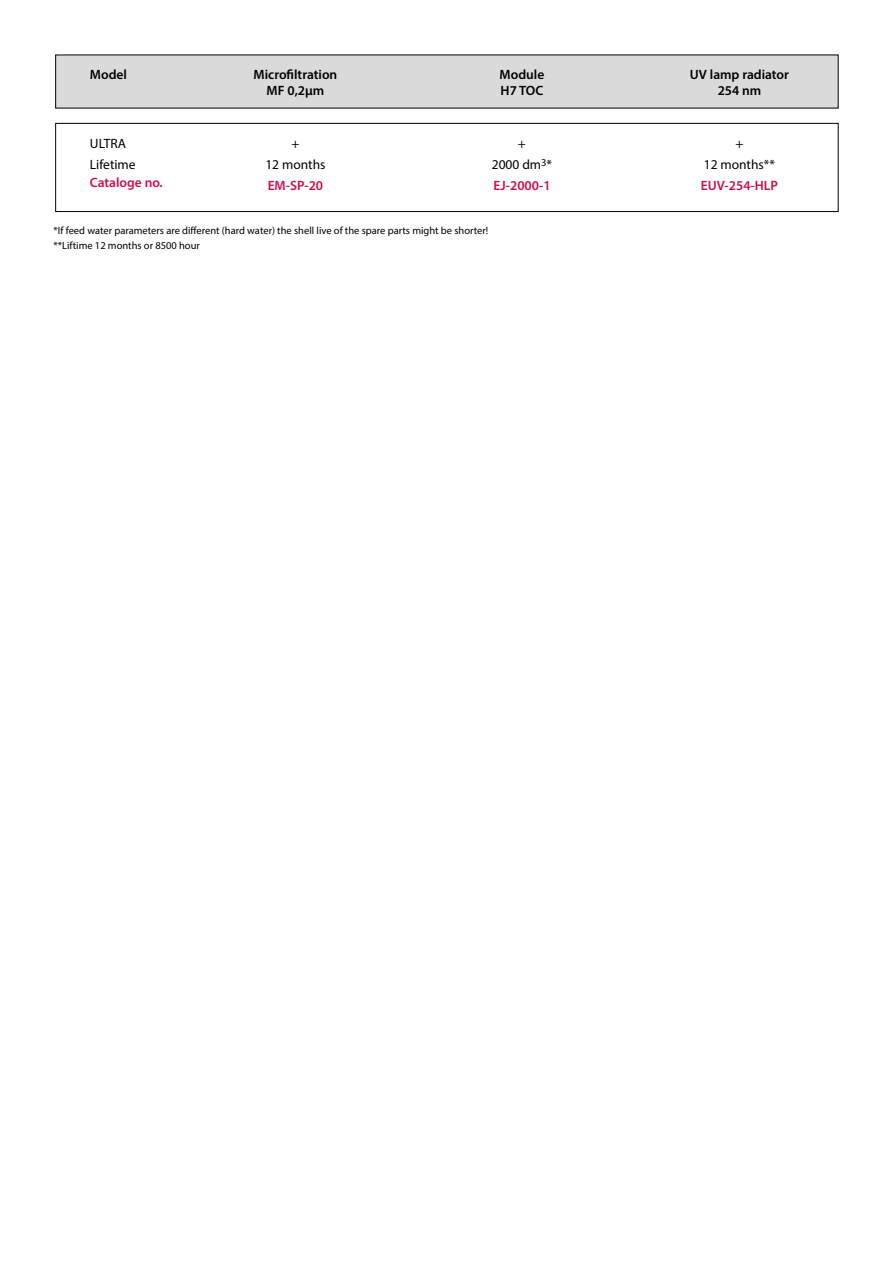
<style>
.page{position:relative;width:893px;height:1263px;background:#fff}
.page>*{position:absolute;margin:0;border:0;box-sizing:border-box;transform-origin:0 0}
.t1{font:600 13.5px "Myriad Pro";color:#000}
.t2{font:13.5px "Myriad Pro";color:#000}
.t3{font:600 13.5px "Myriad Pro";color:#cd0d4f}
.t4{font:10.5px/15px "Myriad Pro";color:#000}
</style>
<div class="page">
<div style="left:55px;top:55px;width:783px;height:53px;background:#dadada"></div>
<div style="left:55px;top:123px;width:783px;height:89px;border:1px solid #000"></div>
<p class="t1" style="left:90px;top:65px;width:39px">Model</p>
<p class="t1" style="left:254px;top:65px;width:85px">Microfiltration</p>
<p class="t1" style="left:500px;top:65px;width:46px">Module</p>
<p class="t1" style="left:690px;top:65px;width:101px">UV lamp radiator</p>
<p class="t1" style="left:267px;top:82px;width:59px">MF 0,2μm</p>
<p class="t1" style="left:501px;top:82px;width:44px">H7 TOC</p>
<p class="t1" style="left:718px;top:82px;width:45px">254 nm</p>
<p class="t2" style="left:90px;top:135px;width:38px">ULTRA</p>
<p class="t2" style="left:291px;top:135px;width:10px">+</p>
<p class="t2" style="left:518px;top:135px;width:10px">+</p>
<p class="t2" style="left:735px;top:135px;width:10px">+</p>
<p class="t2" style="left:90px;top:156px;width:47px">Lifetime</p>
<p class="t2" style="left:265px;top:156px;width:62px">12 months</p>
<p class="t2" style="left:492px;top:156px;width:62px">2000 dm<sup>3</sup>*</p>
<p class="t2" style="left:704px;top:156px;width:73px">12 months**</p>
<p class="t3" style="left:90px;top:174px;width:74px">Cataloge no.</p>
<p class="t3" style="left:268px;top:177px;width:57px">EM-SP-20</p>
<p class="t3" style="left:493px;top:177px;width:59px">EJ-2000-1</p>
<p class="t3" style="left:701px;top:177px;width:79px">EUV-254-HLP</p>
<p class="t4" style="left:53px;top:223px;width:436px">*If feed water parameters are different (hard water) the shell live of the spare parts might be shorter! **Liftime 12 months or 8500 hour</p>
</div>
